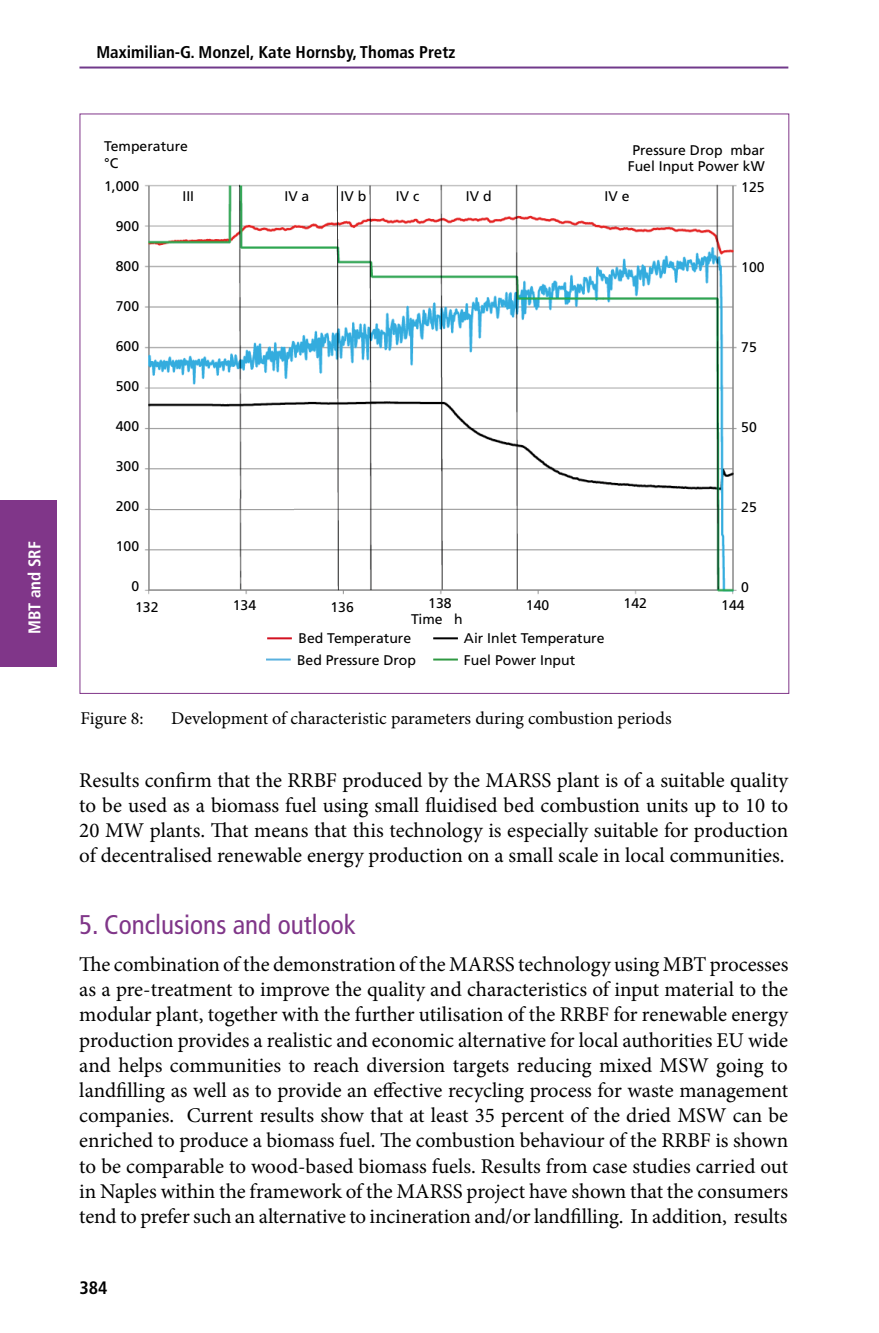
<style>
.page{position:relative;width:879px;height:1333px;background:#fff}
.page>*{position:absolute;margin:0;border:0;box-sizing:border-box;transform-origin:0 0}
.t1{font:condensed 27px "Frutiger";color:#803689}
.t2{font:21px/25.2px "Minion Pro";letter-spacing:-.005em;color:#000;text-align:justify}
.t3{font:18px "Minion Pro";color:#000}
.t4{font:700 condensed 18px "Frutiger";color:#000}
.t5{font:700 condensed 17px "Frutiger";color:#000}
.t6{font:700 condensed 17px "Frutiger";color:#fff}
.t7{font:14px/16.8px "Frutiger";color:#000}
</style>
<div class="page">
<hr style="left:79px;top:66px;width:709px;height:2px;background:#713a8b">
<div style="left:0;top:500px;width:57px;height:167px;background:#803689"></div>
<img style="left:144px;top:184px;width:593px;height:411px">
<hr style="left:267px;top:637px;width:25px;height:2px;background:#d31121">
<hr style="left:433px;top:637px;width:25px;height:2px;background:#000">
<hr style="left:266px;top:658px;width:25px;height:2px;background:#5ab1df">
<hr style="left:433px;top:658px;width:25px;height:2px;background:#2f9942">
<p class="t6" style="left:24px;top:634px;width:94px;rotate:-90deg">MBT and SRF</p>
<p class="t5" style="left:96px;top:42px;width:360px">Maximilian-G. Monzel, Kate Hornsby, Thomas Pretz</p>
<p class="t7" style="left:104px;top:138px;width:85px">Temperature °C</p>
<p class="t7" style="left:104px;top:177px;width:37px">1,000</p>
<p class="t7" style="left:116px;top:217px;width:25px">900</p>
<p class="t7" style="left:116px;top:257px;width:25px">800</p>
<p class="t7" style="left:116px;top:297px;width:25px">700</p>
<p class="t7" style="left:116px;top:337px;width:25px">600</p>
<p class="t7" style="left:116px;top:377px;width:25px">500</p>
<p class="t7" style="left:116px;top:417px;width:25px">400</p>
<p class="t7" style="left:116px;top:457px;width:25px">300</p>
<p class="t7" style="left:116px;top:497px;width:25px">200</p>
<p class="t7" style="left:116px;top:537px;width:25px">100</p>
<p class="t7" style="left:131px;top:577px;width:9px">0</p>
<p class="t7" style="left:628px;top:141px;width:138px;text-align:center">Pressure Drop mbar<br>Fuel Input Power kW</p>
<p class="t7" style="left:741px;top:178px;width:25px">125</p>
<p class="t7" style="left:182px;top:188px;width:13px">III</p>
<p class="t7" style="left:284px;top:188px;width:26px">IV a</p>
<p class="t7" style="left:340px;top:188px;width:27px">IV b</p>
<p class="t7" style="left:396px;top:188px;width:25px">IV c</p>
<p class="t7" style="left:466px;top:188px;width:27px">IV d</p>
<p class="t7" style="left:604px;top:188px;width:26px">IV e</p>
<p class="t7" style="left:741px;top:258px;width:25px">100</p>
<p class="t7" style="left:741px;top:338px;width:17px">75</p>
<p class="t7" style="left:741px;top:418px;width:17px">50</p>
<p class="t7" style="left:741px;top:498px;width:17px">25</p>
<p class="t7" style="left:741px;top:578px;width:9px">0</p>
<p class="t7" style="left:135px;top:598px;width:25px">132</p>
<p class="t7" style="left:233px;top:596px;width:25px">134</p>
<p class="t7" style="left:330px;top:598px;width:25px">136</p>
<p class="t7" style="left:428px;top:594px;width:25px">138</p>
<p class="t7" style="left:526px;top:596px;width:25px">140</p>
<p class="t7" style="left:623px;top:594px;width:25px">142</p>
<p class="t7" style="left:721px;top:596px;width:25px">144</p>
<p class="t7" style="left:411px;top:610px;width:53px">Time h</p>
<p class="t7" style="left:298px;top:629px;width:114px">Bed Temperature</p>
<p class="t7" style="left:464px;top:629px;width:142px">Air Inlet Temperature</p>
<p class="t7" style="left:297px;top:651px;width:121px">Bed Pressure Drop</p>
<p class="t7" style="left:464px;top:651px;width:113px">Fuel Power Input</p>
<p class="t3" style="left:80px;top:706px;width:65px">Figure 8:</p>
<p class="t3" style="left:171px;top:706px;width:502px">Development of characteristic parameters during combustion periods</p>
<p class="t2" style="left:79px;top:767px;width:710px">Results confirm that the RRBF produced by the MARSS plant is of a suitable quality to be used as a biomass fuel using small fluidised bed combustion units up to 10 to 20 MW plants. That means that this technology is especially suitable for production of decentralised renewable energy production on a small scale in local communities.</p>
<p class="t1" style="left:79px;top:909px;width:278px">5. Conclusions and outlook</p>
<p class="t2" style="left:79px;top:951px;width:710px">The combination of the demonstration of the MARSS technology using MBT processes as a pre-treatment to improve the quality and characteristics of input material to the modular plant, together with the further utilisation of the RRBF for renewable energy production provides a realistic and economic alternative for local authorities EU wide and helps communities to reach diversion targets reducing mixed MSW going to landfilling as well as to provide an effective recycling process for waste management companies. Current results show that at least 35 percent of the dried MSW can be enriched to produce a biomass fuel. The combustion behaviour of the RRBF is shown to be comparable to wood-based biomass fuels. Results from case studies carried out in Naples within the framework of the MARSS project have shown that the consumers tend to prefer such an alternative to incineration and/or landfilling. In addition, results</p>
<p class="t4" style="left:79px;top:1276px;width:30px">384</p>
</div>
